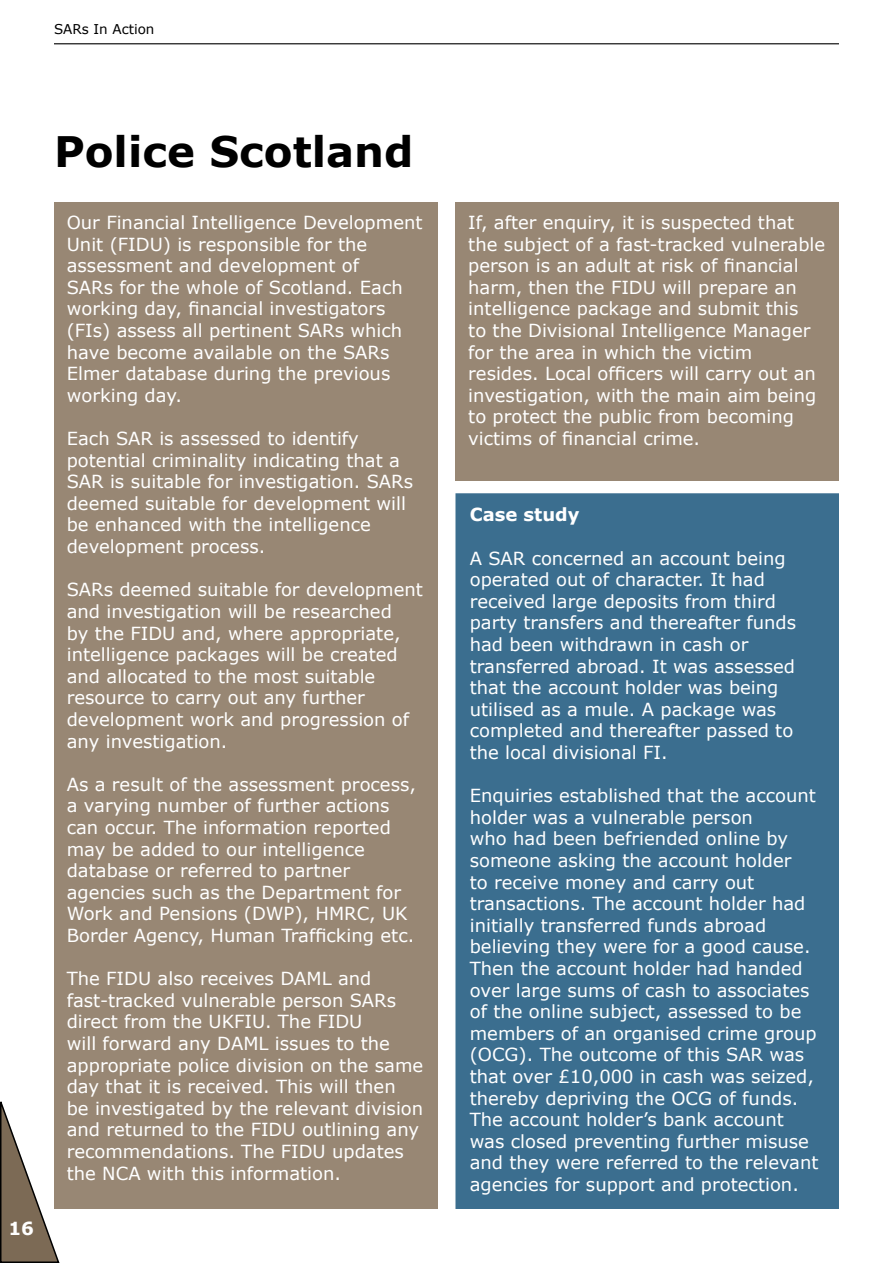
<style>
.page{position:relative;width:893px;height:1263px;background:#fff}
.page>*{position:absolute;margin:0;border:0;box-sizing:border-box;transform-origin:0 0}
.t1{font:700 42px "Verdana";color:#000}
.t2{font:18px/21.6px "Verdana";color:#fff}
.t3{font:700 18px "Verdana";color:#fff}
.t4{font:13.5px "Verdana";color:#000}
</style>
<div class="page">
<svg style="left:0;top:1101px;width:60px;height:162px"></svg>
<hr style="left:54px;top:43px;width:785px;height:1px;background:#000">
<div style="left:54px;top:202px;width:383px;height:1007px;background:#988774"></div>
<div style="left:455px;top:202px;width:384px;height:278px;background:#988774"></div>
<div style="left:456px;top:494px;width:382px;height:714px;background:#3b6e8f"></div>
<div style="left:455px;top:493px;width:384px;height:716px;border:2px solid #3b6e8f"></div>
<p class="t4" style="left:54px;top:20px;width:102px">SARs In Action</p>
<p class="t3" style="left:9px;top:1215px;width:27px">16</p>
<h1 class="t1" style="left:54px;top:122px;width:361px">Police Scotland</h1>
<p class="t2" style="left:67px;top:211px;width:357px">Our Financial Intelligence Development Unit (FIDU) is responsible for the assessment and development of<br>SARs for the whole of Scotland. Each working day, financial investigators (FIs) assess all pertinent SARs which have become available on the SARs Elmer database during the previous working day.</p>
<p class="t2" style="left:67px;top:427px;width:348px">Each SAR is assessed to identify potential criminality indicating that a SAR is suitable for investigation. SARs deemed suitable for development will be enhanced with the intelligence development process.</p>
<p class="t2" style="left:67px;top:579px;width:358px">SARs deemed suitable for development and investigation will be researched<br>by the FIDU and, where appropriate, intelligence packages will be created and allocated to the most suitable resource to carry out any further development work and progression of any investigation.</p>
<p class="t2" style="left:67px;top:773px;width:351px">As a result of the assessment process, a varying number of further actions can occur. The information reported may be added to our intelligence database or referred to partner agencies such as the Department for Work and Pensions (DWP), HMRC, UK Border Agency, Human Trafficking etc.</p>
<p class="t2" style="left:67px;top:967px;width:358px">The FIDU also receives DAML and fast-tracked vulnerable person SARs direct from the UKFIU. The FIDU<br>will forward any DAML issues to the appropriate police division on the same day that it is received. This will then<br>be investigated by the relevant division and returned to the FIDU outlining any recommendations. The FIDU updates the NCA with this information.</p>
<p class="t2" style="left:468px;top:211px;width:358px">If, after enquiry, it is suspected that the subject of a fast-tracked vulnerable person is an adult at risk of financial harm, then the FIDU will prepare an intelligence package and submit this<br>to the Divisional Intelligence Manager for the area in which the victim resides. Local officers will carry out an investigation, with the main aim being to protect the public from becoming victims of financial crime.</p>
<p class="t3" style="left:470px;top:502px;width:111px">Case study</p>
<p class="t2" style="left:470px;top:547px;width:328px">A SAR concerned an account being operated out of character. It had received large deposits from third party transfers and thereafter funds had been withdrawn in cash or transferred abroad. It was assessed that the account holder was being utilised as a mule. A package was completed and thereafter passed to the local divisional FI.</p>
<p class="t2" style="left:470px;top:785px;width:350px">Enquiries established that the account holder was a vulnerable person<br>who had been befriended online by someone asking the account holder<br>to receive money and carry out transactions. The account holder had initially transferred funds abroad believing they were for a good cause.<br>Then the account holder had handed over large sums of cash to associates of the online subject, assessed to be members of an organised crime group (OCG). The outcome of this SAR was that over £10,000 in cash was seized, thereby depriving the OCG of funds.<br>The account holder’s bank account was closed preventing further misuse and they were referred to the relevant agencies for support and protection.</p>
</div>
